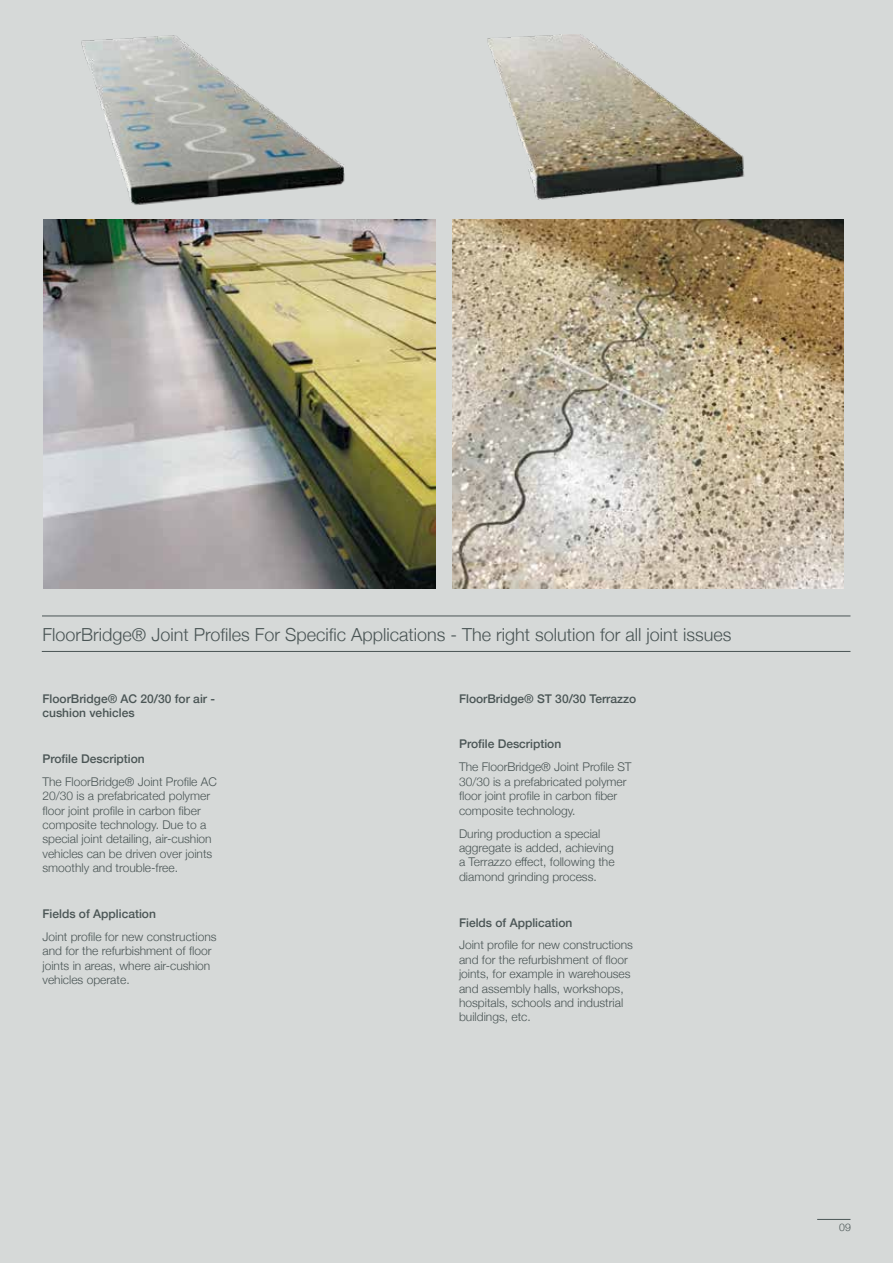
<style>
.page{position:relative;width:893px;height:1263px;background:#d6d9d8}
.page>*{position:absolute;margin:0;border:0;box-sizing:border-box;transform-origin:0 0}
.t1{font:300 18px "Helvetica Neue";color:#4a5555}
.t2{font:300 12px/14.4px "Helvetica Neue";color:#4a5555}
.t3{font:500 12px/14.4px "Helvetica Neue";color:#4a5555}
.t4{font:300 10.5px "Helvetica Neue";color:#4a5555}
</style>
<div class="page">
<hr style="left:42px;top:615px;width:808px;height:1px;background:#4a5555">
<hr style="left:42px;top:651px;width:808px;height:1px;background:#4a5555">
<hr style="left:817px;top:1219px;width:33px;height:1px;background:#4a5555">
<img style="left:44px;top:219px;width:391px;height:370px">
<img style="left:81px;top:35px;width:264px;height:170px">
<img style="left:452px;top:219px;width:391px;height:370px">
<img style="left:487px;top:35px;width:258px;height:165px">
<h1 class="t1" style="left:43px;top:620px;width:690px">FloorBridge® Joint Profiles For Specific Applications - The right solution for all joint issues</h1>
<p class="t3" style="left:43px;top:690px;width:174px">FloorBridge® AC 20/30 for air - cushion vehicles</p>
<p class="t3" style="left:43px;top:750px;width:104px">Profile Description</p>
<p class="t2" style="left:43px;top:773px;width:176px">The FloorBridge® Joint Profile AC 20/30 is a prefabricated polymer floor joint profile in carbon fiber composite technology. Due to a special joint detailing, air-cushion vehicles can be driven over joints smoothly and trouble-free.</p>
<p class="t3" style="left:43px;top:905px;width:115px">Fields of Application</p>
<p class="t2" style="left:43px;top:928px;width:176px">Joint profile for new constructions and for the refurbishment of floor joints in areas, where air-cushion vehicles operate.</p>
<p class="t3" style="left:459px;top:690px;width:179px">FloorBridge® ST 30/30 Terrazzo</p>
<p class="t3" style="left:459px;top:736px;width:104px">Profile Description</p>
<p class="t2" style="left:459px;top:759px;width:174px">The FloorBridge® Joint Profile ST<br>30/30 is a prefabricated polymer floor joint profile in carbon fiber composite technology.</p>
<p class="t2" style="left:459px;top:825px;width:157px">During production a special aggregate is added, achieving a Terrazzo effect, following the diamond grinding process.</p>
<p class="t3" style="left:459px;top:914px;width:115px">Fields of Application</p>
<p class="t2" style="left:459px;top:937px;width:176px">Joint profile for new constructions and for the refurbishment of floor joints, for example in warehouses and assembly halls, workshops, hospitals, schools and industrial buildings, etc.</p>
<p class="t4" style="left:839px;top:1218px;width:13px">09</p>
</div>
